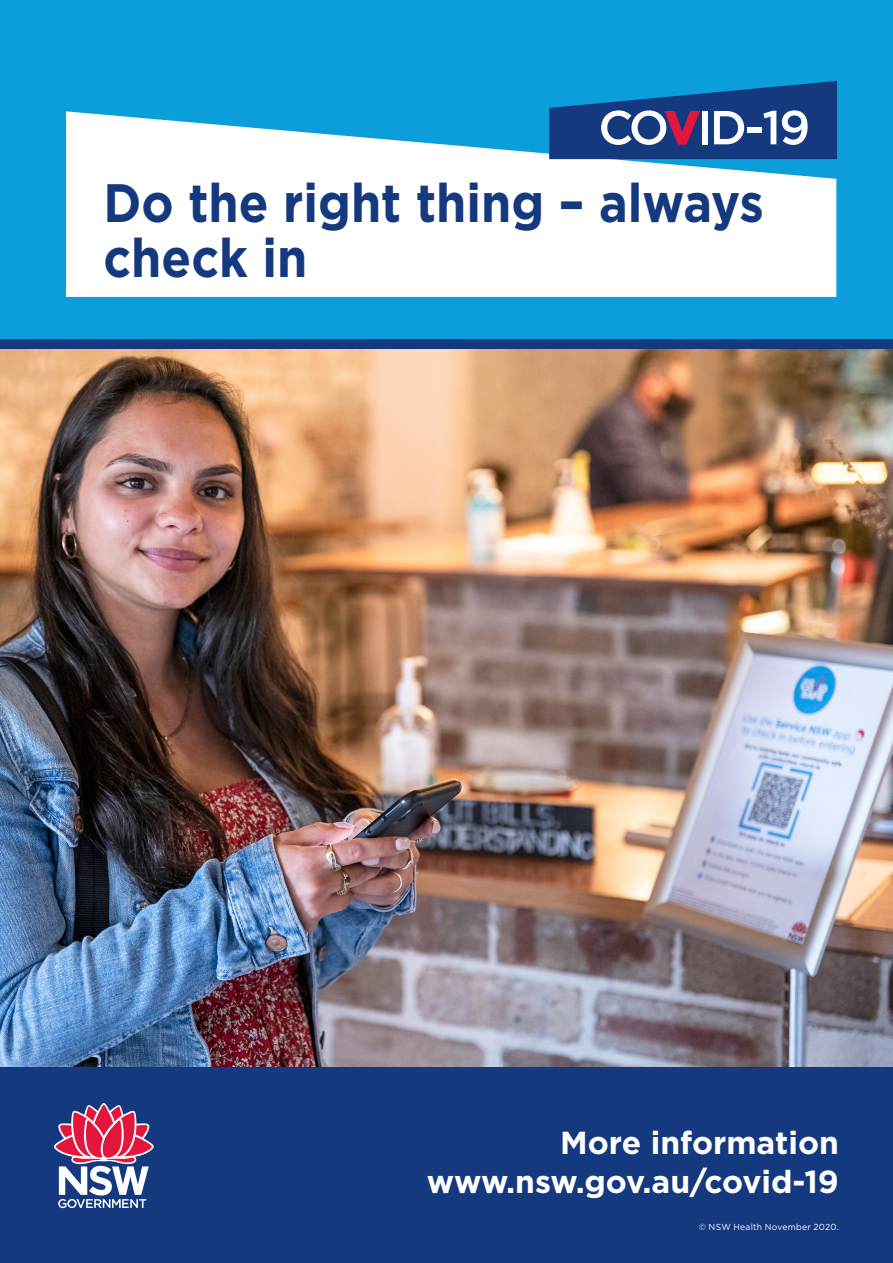
<style>
.page{position:relative;width:893px;height:1263px;background:#fff}
.page>*{position:absolute;margin:0;border:0;box-sizing:border-box;transform-origin:0 0}
.t1{font:700 54px/55.5px "Gotham";color:#15397f;scale:.9 1}
.t2{font:700 31.8px/38.1px "Gotham";color:#fff;text-align:right}
.t3{font:8.7px "Gotham";letter-spacing:.025em;color:#fff}
</style>
<div class="page">
<img style="left:0;top:349px;width:893px;height:718px">
<div style="left:0;top:0;width:893px;height:343px;background:#0c9eda"></div>
<div style="left:0;top:339px;width:893px;height:10px;background:#15397f"></div>
<svg style="left:66px;top:111px;width:770px;height:186px;background:#e7f5fb"></svg>
<svg style="left:549px;top:81px;width:288px;height:78px"></svg>
<div style="left:0;top:1067px;width:893px;height:196px;background:#15397f"></div>
<svg style="left:54px;top:1103px;width:100px;height:105px"></svg>
<h1 class="t1" style="left:104px;top:175px;width:735px">Do the right thing – always check in</h1>
<p class="t2" style="left:427px;top:1124px;width:414px">More information www.nsw.gov.au/covid-19</p>
<p class="t3" style="left:699px;top:1221px;width:142px">© NSW Health November 2020.</p>
</div>
